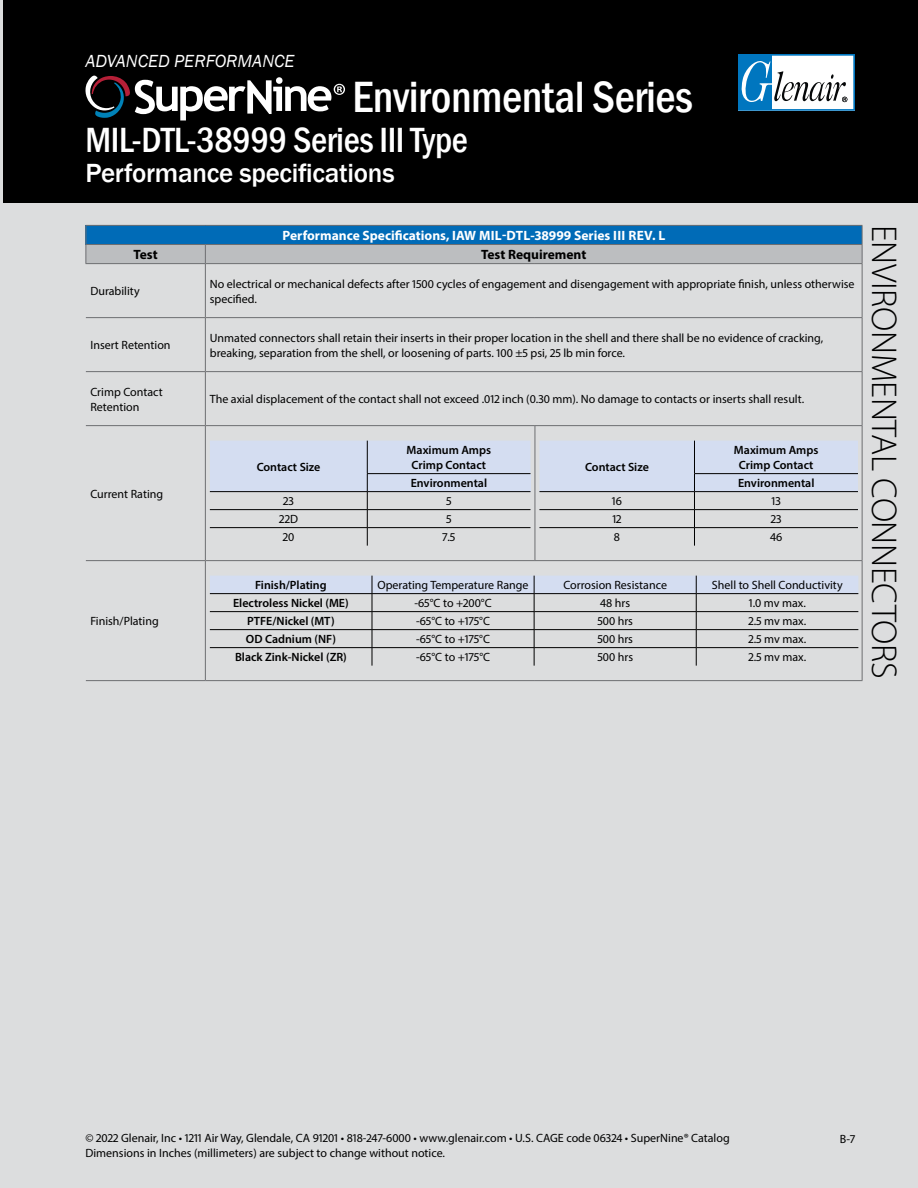
<style>
.page{position:relative;width:918px;height:1188px;background:#fff}
.page>*{position:absolute;margin:0;border:0;box-sizing:border-box;transform-origin:0 0}
.t1{font:500 condensed 45px "Franklin Gothic";letter-spacing:-.01em;color:#fff}
.t2{font:500 condensed 36px "Franklin Gothic";letter-spacing:-.01em;color:#fff}
.t3{font:300 36px "Myriad Pro";letter-spacing:-.01em;color:#000}
.t4{font:500 27px "Franklin Gothic";letter-spacing:-.01em;color:#fff}
.t5{font:italic 18px "Franklin Gothic";color:#fff}
.t6{font:700 13.5px "Myriad Pro";color:#fff}
.t7{font:700 13.5px "Myriad Pro";color:#000}
.t8{font:12px/15px "Myriad Pro";color:#000}
.t9{font:600 12px/15px "Myriad Pro";color:#000;text-align:center}
</style>
<div class="page">
<div style="left:1px;top:0;width:917px;height:1188px;background:#dcddde"></div>
<div style="left:3px;top:0;width:915px;height:202px;background:#000"></div>
<svg style="left:738px;top:54px;width:117px;height:57px;background:#9fc3d9"></svg>
<svg style="left:86px;top:76px;width:259px;height:44px"></svg>
<hr style="left:205px;top:264px;width:1px;height:53px;background:#6d6e71">
<hr style="left:862px;top:264px;width:1px;height:53px;background:#6d6e71">
<hr style="left:86px;top:225px;width:119px;height:1px;background:#6d6e71">
<hr style="left:205px;top:225px;width:330px;height:1px;background:#6d6e71">
<hr style="left:535px;top:225px;width:327px;height:1px;background:#6d6e71">
<hr style="left:86px;top:317px;width:119px;height:1px;background:#6d6e71">
<hr style="left:205px;top:317px;width:330px;height:1px;background:#6d6e71">
<hr style="left:205px;top:318px;width:1px;height:53px;background:#6d6e71">
<hr style="left:535px;top:317px;width:327px;height:1px;background:#6d6e71">
<hr style="left:862px;top:318px;width:1px;height:53px;background:#6d6e71">
<hr style="left:86px;top:371px;width:119px;height:1px;background:#6d6e71">
<hr style="left:205px;top:371px;width:330px;height:1px;background:#6d6e71">
<hr style="left:205px;top:372px;width:1px;height:53px;background:#6d6e71">
<hr style="left:535px;top:371px;width:327px;height:1px;background:#6d6e71">
<hr style="left:862px;top:372px;width:1px;height:53px;background:#6d6e71">
<hr style="left:86px;top:425px;width:119px;height:1px;background:#6d6e71">
<hr style="left:205px;top:425px;width:330px;height:1px;background:#6d6e71">
<hr style="left:205px;top:426px;width:1px;height:134px;background:#6d6e71">
<hr style="left:535px;top:425px;width:327px;height:1px;background:#6d6e71">
<hr style="left:535px;top:426px;width:1px;height:134px;background:#6d6e71">
<hr style="left:862px;top:426px;width:1px;height:134px;background:#6d6e71">
<hr style="left:86px;top:560px;width:119px;height:1px;background:#6d6e71">
<hr style="left:86px;top:680px;width:119px;height:1px;background:#6d6e71">
<svg style="left:86px;top:226px;width:777px;height:38px;background:#5e92b7"></svg>
<hr style="left:205px;top:560px;width:330px;height:1px;background:#6d6e71">
<hr style="left:205px;top:561px;width:1px;height:119px;background:#6d6e71">
<hr style="left:535px;top:560px;width:327px;height:1px;background:#6d6e71">
<hr style="left:862px;top:561px;width:1px;height:119px;background:#6d6e71">
<hr style="left:205px;top:680px;width:330px;height:1px;background:#6d6e71">
<hr style="left:535px;top:680px;width:327px;height:1px;background:#6d6e71">
<svg style="left:210px;top:441px;width:321px;height:105px"></svg>
<hr style="left:367px;top:491px;width:164px;height:1px;background:#000">
<svg style="left:539px;top:441px;width:319px;height:105px"></svg>
<hr style="left:694px;top:491px;width:164px;height:1px;background:#000">
<svg style="left:210px;top:576px;width:648px;height:90px"></svg>
<hr style="left:372px;top:593px;width:162px;height:1px;background:#000">
<hr style="left:534px;top:593px;width:162px;height:1px;background:#000">
<hr style="left:696px;top:593px;width:162px;height:1px;background:#000">
<hr style="left:534px;top:611px;width:162px;height:1px;background:#000">
<hr style="left:534px;top:629px;width:162px;height:1px;background:#000">
<hr style="left:534px;top:647px;width:162px;height:1px;background:#000">
<hr style="left:210px;top:647px;width:162px;height:1px;background:#000">
<h3 class="t5" style="left:86px;top:49px;width:211px">ADVANCED PERFORMANCE</h3>
<h1 class="t1" style="left:353px;top:67px;width:342px">Environmental Series</h1>
<h2 class="t2" style="left:86px;top:116px;width:384px">MIL-DTL-38999 Series III Type</h2>
<h3 class="t4" style="left:86px;top:156px;width:311px">Performance specifications</h3>
<p class="t6" style="left:283px;top:227px;width:384px">Performance Specifications, IAW MIL-DTL-38999 Series III REV. L</p>
<p class="t7" style="left:134px;top:246px;width:26px">Test</p>
<p class="t7" style="left:481px;top:246px;width:107px">Test Requirement</p>
<p class="t8" style="left:90px;top:283px;width:51px">Durability</p>
<p class="t8" style="left:210px;top:276px;width:646px">No electrical or mechanical defects after 1500 cycles of engagement and disengagement with appropriate finish, unless otherwise specified.</p>
<p class="t8" style="left:90px;top:337px;width:82px">Insert Retention</p>
<p class="t8" style="left:210px;top:330px;width:615px">Unmated connectors shall retain their inserts in their proper location in the shell and there shall be no evidence of cracking, breaking, separation from the shell, or loosening of parts. 100 ±5 psi, 25 lb min force.</p>
<p class="t8" style="left:90px;top:384px;width:74px">Crimp Contact<br>Retention</p>
<p class="t8" style="left:210px;top:391px;width:596px">The axial displacement of the contact shall not exceed .012 inch (0.30 mm). No damage to contacts or inserts shall result.</p>
<p class="t8" style="left:90px;top:486px;width:74px">Current Rating</p>
<p class="t8" style="left:90px;top:613px;width:70px">Finish/Plating</p>
<p class="t9" style="left:257px;top:459px;width:65px">Contact Size</p>
<p class="t9" style="left:407px;top:442px;width:86px">Maximum Amps<br>Crimp Contact</p>
<p class="t9" style="left:411px;top:475px;width:78px">Environmental</p>
<p class="t8" style="left:283px;top:493px;width:12px">23</p>
<p class="t8" style="left:446px;top:493px;width:7px">5</p>
<p class="t8" style="left:279px;top:511px;width:20px">22D</p>
<p class="t8" style="left:446px;top:511px;width:7px">5</p>
<p class="t8" style="left:283px;top:529px;width:13px">20</p>
<p class="t8" style="left:442px;top:529px;width:14px">7.5</p>
<p class="t9" style="left:585px;top:459px;width:65px">Contact Size</p>
<p class="t9" style="left:734px;top:442px;width:86px">Maximum Amps<br>Crimp Contact</p>
<p class="t9" style="left:738px;top:475px;width:78px">Environmental</p>
<p class="t8" style="left:612px;top:493px;width:12px">16</p>
<p class="t8" style="left:772px;top:493px;width:11px">13</p>
<p class="t8" style="left:612px;top:511px;width:11px">12</p>
<p class="t8" style="left:771px;top:511px;width:12px">23</p>
<p class="t8" style="left:614px;top:529px;width:8px">8</p>
<p class="t8" style="left:770px;top:529px;width:14px">46</p>
<p class="t9" style="left:255px;top:577px;width:73px">Finish/Plating</p>
<p class="t8" style="left:377px;top:577px;width:153px">Operating Temperature Range</p>
<p class="t8" style="left:563px;top:577px;width:105px">Corrosion Resistance</p>
<p class="t8" style="left:712px;top:577px;width:132px">Shell to Shell Conductivity</p>
<p class="t9" style="left:233px;top:595px;width:117px">Electroless Nickel (ME)</p>
<p class="t8" style="left:414px;top:595px;width:79px">-65°C to +200°C</p>
<p class="t8" style="left:600px;top:595px;width:32px">48 hrs</p>
<p class="t8" style="left:749px;top:595px;width:59px">1.0 mv max.</p>
<p class="t9" style="left:247px;top:613px;width:89px">PTFE/Nickel (MT)</p>
<p class="t8" style="left:416px;top:613px;width:76px">-65°C to +175°C</p>
<p class="t8" style="left:597px;top:613px;width:37px">500 hrs</p>
<p class="t8" style="left:748px;top:613px;width:59px">2.5 mv max.</p>
<p class="t9" style="left:246px;top:631px;width:92px">OD Cadnium (NF)</p>
<p class="t8" style="left:416px;top:631px;width:76px">-65°C to +175°C</p>
<p class="t8" style="left:597px;top:631px;width:37px">500 hrs</p>
<p class="t8" style="left:748px;top:631px;width:59px">2.5 mv max.</p>
<p class="t9" style="left:235px;top:649px;width:113px">Black Zink-Nickel (ZR)</p>
<p class="t8" style="left:416px;top:649px;width:76px">-65°C to +175°C</p>
<p class="t8" style="left:597px;top:649px;width:37px">500 hrs</p>
<p class="t8" style="left:748px;top:649px;width:59px">2.5 mv max.</p>
<h2 class="t3" style="left:906px;top:225px;width:455px;rotate:90deg">ENVIRONMENTAL CONNECTORS</h2>
<p class="t8" style="left:86px;top:1131px;width:646px">© 2022 Glenair, Inc • 1211 Air Way, Glendale, CA 91201 • 818-247-6000 • www.glenair.com • U.S. CAGE code 06324 • SuperNine® Catalog</p>
<p class="t8" style="left:840px;top:1131px;width:17px">B-7</p>
<p class="t8" style="left:86px;top:1146px;width:361px">Dimensions in Inches (millimeters) are subject to change without notice.</p>
</div>
